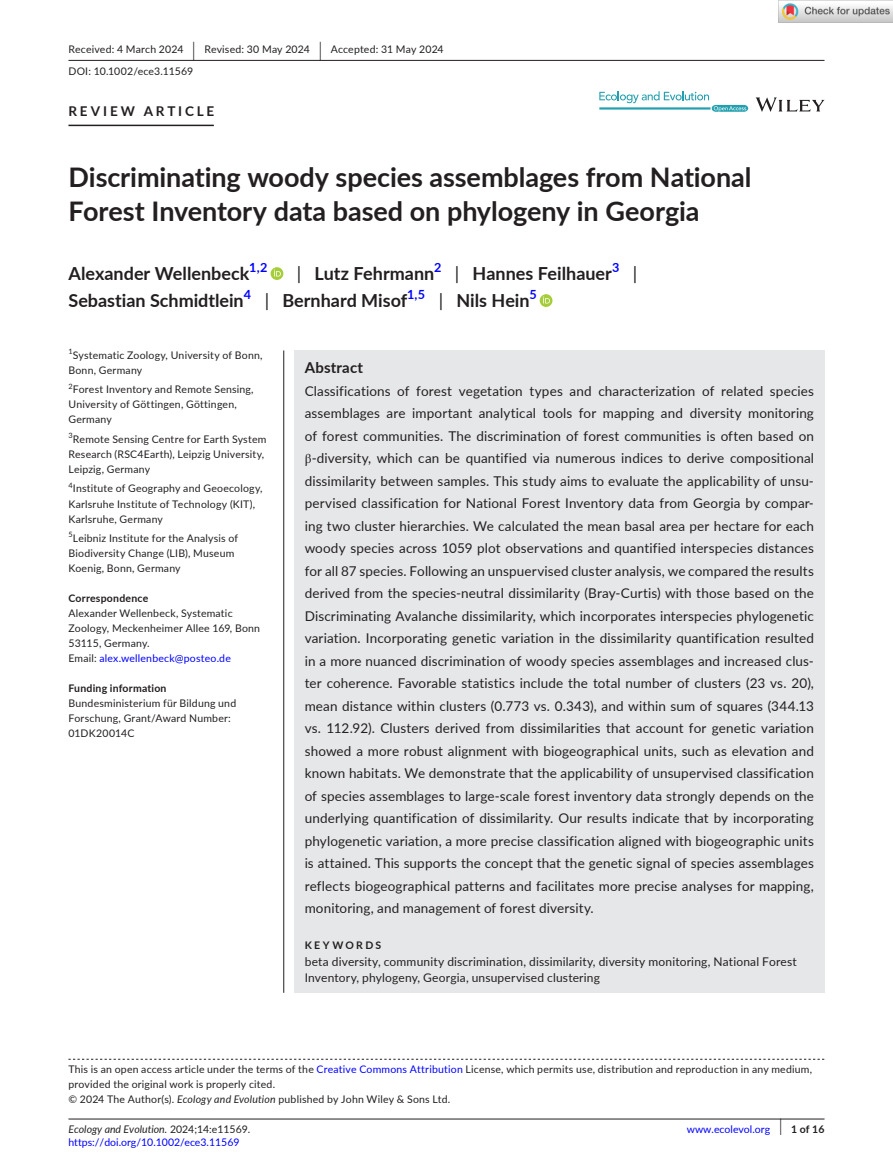
<style>
.page{position:relative;width:893px;height:1174px;background:#fff}
.page>*{position:absolute;margin:0;border:0;box-sizing:border-box;transform-origin:0 0}
.t1{font:700 27px/34.5px "Lato";letter-spacing:-.005em;color:#231f20}
.t2{font:700 18px "Lato";color:#231f20}
.t3{font:18px "Lato";color:#231f20}
.t4{font:700 15px "Lato";letter-spacing:.015em;color:#231f20}
.t5{font:13.5px/22.5px "Lato";letter-spacing:.01em;color:#231f20;text-align:justify}
.t6{font:700 13.5px "Lato";letter-spacing:.21em;color:#231f20}
.t7{font:700 12.6px "Lato";color:#00f}
.t8{font:12px/16.5px "Lato";letter-spacing:.015em;color:#231f20}
.t9{font:10.5px/15px "Lato";letter-spacing:.02em;color:#231f20}
.t10{font:10.5px "Lato";color:#00f}
.t11{font:700 10.5px "Lato";letter-spacing:.02em;color:#231f20}
.t12{font:italic 10.5px "Lato";color:#231f20}
.t13{font:700 10.5px "Lato";letter-spacing:.22em;color:#231f20}
.t14{font:7.35px "Lato";color:#231f20}
.s1{font-size:19.65px}
.s2{font-weight:400}
.s3{color:#00f}
.s4{font-family:"STIX"}
.s5{font-style:italic}
.s6{font-style:normal}
.s7{font-weight:400;font-size:17.4px}
</style>
<div class="page">
<hr style="left:68px;top:1118px;width:756px;height:1px;background:#231f20">
<svg style="left:756px;top:97px;width:68px;height:15px"></svg>
<svg style="left:599px;top:91px;width:149px;height:21px"></svg>
<hr style="left:68px;top:60px;width:756px;height:1px;background:#231f20">
<hr style="left:68px;top:125px;width:146px;height:1px;background:#231f20">
<svg style="left:271px;top:267px;width:12px;height:13px"></svg>
<svg style="left:274px;top:269px;width:7px;height:7px"></svg>
<svg style="left:540px;top:294px;width:12px;height:13px"></svg>
<svg style="left:543px;top:296px;width:7px;height:7px"></svg>
<svg style="left:68px;top:1058px;width:756px;height:1px"></svg>
<div style="left:294px;top:350px;width:530px;height:642px;background:#e6e7e9"></div>
<hr style="left:283px;top:350px;width:1px;height:642px;background:#231f20">
<img style="left:779px;top:0;width:114px;height:23px">
<p class="t9" style="left:68px;top:38px;width:377px;line-height:21.8px">Received: 4 March 2024 <span class="s1">|</span> Revised: 30 May 2024 <span class="s1">|</span> Accepted: 31 May 2024<br>DOI: 10.1002/ece3.11569</p>
<p class="t6" style="left:68px;top:101px;width:147px">REVIEW ARTICLE</p>
<h1 class="t1" style="left:68px;top:159px;width:685px">Discriminating woody species assemblages from National<br>Forest Inventory data based on phylogeny in Georgia</h1>
<h2 class="t2" style="left:68px;top:260px;width:182px">Alexander Wellenbeck</h2>
<p class="t7" style="left:249px;top:258px;width:20px">1,2</p>
<h2 class="t2" style="left:297px;top:260px;width:139px"><span class="s2">|</span> Lutz Fehrmann</h2>
<p class="t7" style="left:434px;top:258px;width:9px">2</p>
<h2 class="t2" style="left:455px;top:260px;width:158px"><span class="s2">|</span> Hannes Feilhauer</h2>
<p class="t7" style="left:612px;top:258px;width:9px">3</p>
<h2 class="t3" style="left:633px;top:260px;width:6px">|</h2>
<h2 class="t2" style="left:68px;top:287px;width:177px">Sebastian Schmidtlein</h2>
<p class="t7" style="left:244px;top:285px;width:9px">4</p>
<h2 class="t2" style="left:265px;top:287px;width:144px"><span class="s2">|</span> Bernhard Misof</h2>
<p class="t7" style="left:407px;top:285px;width:20px">1,5</p>
<h2 class="t2" style="left:439px;top:287px;width:92px"><span class="s2">|</span> Nils Hein</h2>
<p class="t7" style="left:529px;top:285px;width:9px">5</p>
<p class="t14" style="left:68px;top:346px;width:6px">1</p>
<p class="t9" style="left:68px;top:347px;width:196px;text-indent:4px">Systematic Zoology, University of Bonn,<br>Bonn, Germany</p>
<p class="t14" style="left:68px;top:381px;width:6px">2</p>
<p class="t9" style="left:68px;top:382px;width:187px;text-indent:4px">Forest Inventory and Remote Sensing,<br>University of Göttingen, Göttingen,<br>Germany</p>
<p class="t9" style="left:68px;top:431px;width:199px"><sup>3</sup>Remote Sensing Centre for Earth System<br>Research (RSC4Earth), Leipzig University,<br>Leipzig, Germany</p>
<p class="t9" style="left:68px;top:481px;width:196px"><sup>4</sup>Institute of Geography and Geoecology,<br>Karlsruhe Institute of Technology (KIT),<br>Karlsruhe, Germany</p>
<p class="t9" style="left:68px;top:530px;width:171px"><sup>5</sup>Leibniz Institute for the Analysis of<br>Biodiversity Change (LIB), Museum<br>Koenig, Bonn, Germany</p>
<p class="t11" style="left:68px;top:590px;width:81px">Correspondence</p>
<p class="t9" style="left:68px;top:605px;width:193px">Alexander Wellenbeck, Systematic<br>Zoology, Meckenheimer Allee 169, Bonn<br>53115, Germany.<br>Email: <span class="s3">alex.wellenbeck@posteo.de</span></p>
<p class="t11" style="left:68px;top:680px;width:100px">Funding information</p>
<p class="t9" style="left:68px;top:695px;width:169px">Bundesministerium für Bildung und<br>Forschung, Grant/Award Number:<br>01DK20014C</p>
<p class="t4" style="left:305px;top:356px;width:60px">Abstract</p>
<p class="t5" style="left:305px;top:379px;width:511px">Classifications of forest vegetation types and characterization of related species assemblages are important analytical tools for mapping and diversity monitoring of forest communities. The discrimination of forest communities is often based on <span class="s4">β</span>-diversity, which can be quantified via numerous indices to derive compositional dissimilarity between samples. This study aims to evaluate the applicability of unsu&shy;pervised classification for National Forest Inventory data from Georgia by compar&shy;ing two cluster hierarchies. We calculated the mean basal area per hectare for each woody species across 1059 plot observations and quantified interspecies distances for all 87 species. Following an unspuervised cluster analysis, we compared the results derived from the species-neutral dissimilarity (Bray-Curtis) with those based on the Discriminating Avalanche dissimilarity, which incorporates interspecies phylogenetic variation. Incorporating genetic variation in the dissimilarity quantification resulted in a more nuanced discrimination of woody species assemblages and increased clus&shy;ter coherence. Favorable statistics include the total number of clusters (23 vs. 20), mean distance within clusters (0.773 vs. 0.343), and within sum of squares (344.13 vs. 112.92). Clusters derived from dissimilarities that account for genetic variation showed a more robust alignment with biogeographical units, such as elevation and known habitats. We demonstrate that the applicability of unsupervised classification of species assemblages to large-scale forest inventory data strongly depends on the underlying quantification of dissimilarity. Our results indicate that by incorporating phylogenetic variation, a more precise classification aligned with biogeographic units is attained. This supports the concept that the genetic signal of species assemblages reflects biogeographical patterns and facilitates more precise analyses for mapping, monitoring, and management of forest diversity.</p>
<p class="t13" style="left:305px;top:937px;width:78px">KEYWORDS</p>
<p class="t8" style="left:305px;top:952px;width:494px">beta diversity, community discrimination, dissimilarity, diversity monitoring, National Forest<br>Inventory, phylogeny, Georgia, unsupervised clustering</p>
<p class="t9" style="left:68px;top:1061px;width:745px">This is an open access article under the terms of the <span class="s3">Creative Commons Attribution</span> License, which permits use, distribution and reproduction in any medium, provided the original work is properly cited.<br>© 2024 The Author(s). <span class="s5">Ecology and Evolution</span> published by John Wiley &amp; Sons Ltd.</p>
<p class="t12" style="left:68px;top:1121px;width:183px">Ecology and Evolution. <span class="s6">2024;14:e11569.</span></p>
<p class="t11" style="left:779px;top:1121px;width:46px"><span class="s7">|</span> 1 of 16</p>
<p class="t10" style="left:68px;top:1135px;width:173px">https://doi.org/10.1002/ece3.11569</p>
<p class="t10" style="left:687px;top:1121px;width:85px">www.ecolevol.org</p>
</div>
